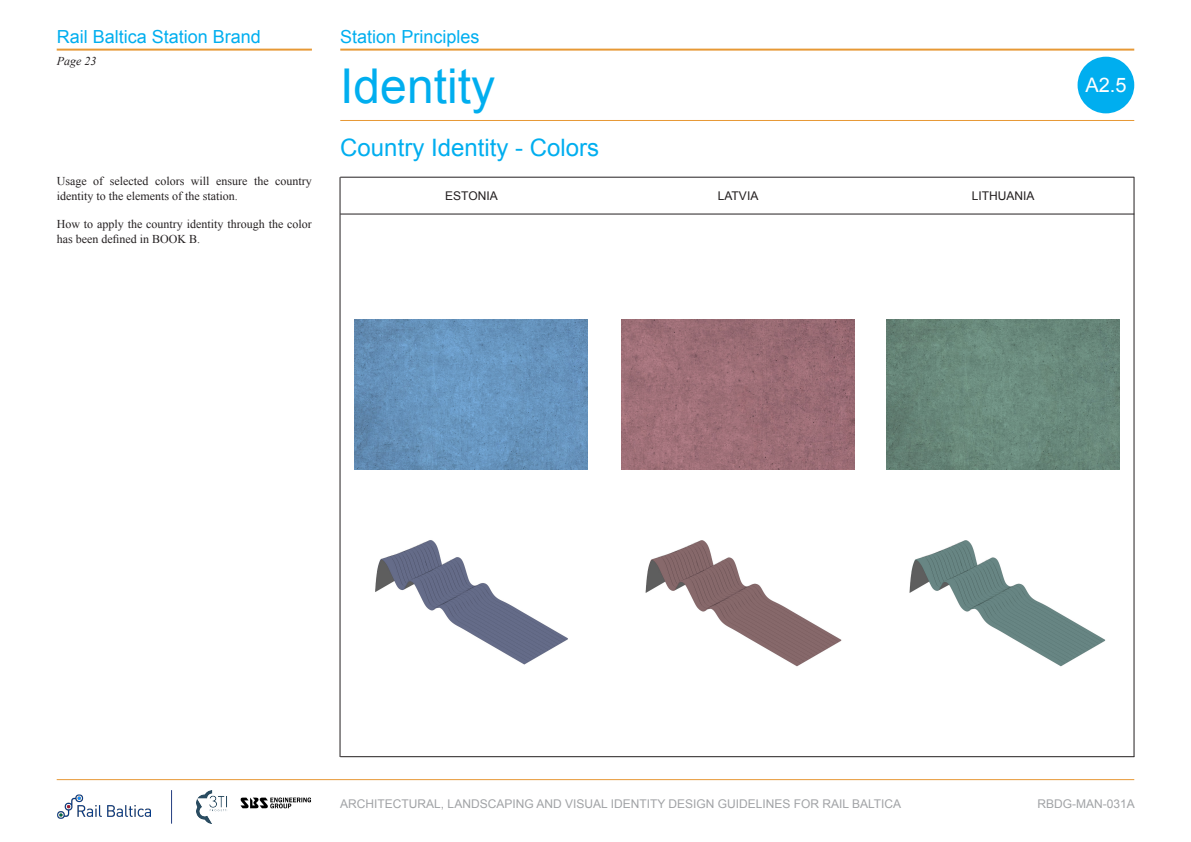
<style>
.page{position:relative;width:1191px;height:842px;background:#fff}
.page>*{position:absolute;margin:0;border:0;box-sizing:border-box;transform-origin:0 0}
.t1{font:48px "Arial";color:#00aeef}
.t2{font:24px "Arial";color:#00aeef}
.t3{font:20px "Arial";color:#fff}
.t4{font:18px "Arial";color:#00aeef}
.t5{font:12px/14.4px "Times New Roman";color:#231f20}
.t6{font:12px "Arial";color:#a1a3a6}
.t7{font:12px "Arial";color:#231f20}
.t8{font:italic 12px "Times New Roman";color:#231f20}
</style>
<div class="page">
<div style="left:1077px;top:57px;width:57px;height:56px;background:#00aeef;border-radius:50%"></div>
<hr style="left:57px;top:49px;width:255px;height:2px;background:#e79936">
<hr style="left:340px;top:49px;width:794px;height:2px;background:#e79936">
<hr style="left:340px;top:120px;width:794px;height:1px;background:#e79936">
<hr style="left:57px;top:779px;width:1077px;height:1px;background:#e79936">
<img style="left:57px;top:794px;width:94px;height:25px">
<img style="left:196px;top:790px;width:31px;height:34px">
<img style="left:240px;top:798px;width:71px;height:11px">
<hr style="left:171px;top:790px;width:1px;height:34px;background:#233e81">
<img style="left:645px;top:540px;width:197px;height:127px">
<img style="left:909px;top:540px;width:197px;height:127px">
<img style="left:355px;top:320px;width:232px;height:150px">
<img style="left:886px;top:320px;width:233px;height:150px">
<img style="left:375px;top:540px;width:193px;height:125px">
<img style="left:621px;top:320px;width:233px;height:150px">
<hr style="left:340px;top:177px;width:794px;height:1px;background:#231f20">
<hr style="left:340px;top:214px;width:794px;height:1px;background:#231f20">
<hr style="left:340px;top:177px;width:1px;height:580px;background:#231f20">
<hr style="left:1133px;top:177px;width:1px;height:580px;background:#231f20">
<hr style="left:340px;top:756px;width:794px;height:1px;background:#231f20">
<h3 class="t4" style="left:57px;top:24px;width:206px">Rail Baltica Station Brand</h3>
<p class="t8" style="left:57px;top:53px;width:41px">Page 23</p>
<p class="t5" style="left:57px;top:174px;width:257px">Usage of selected colors will ensure the country identity to the elements of the station.</p>
<p class="t5" style="left:57px;top:217px;width:257px">How to apply the country identity through the color has been defined in BOOK B.</p>
<p class="t4" style="left:340px;top:24px;width:141px">Station Principles</p>
<p class="t1" style="left:340px;top:54px;width:156px">Identity</p>
<p class="t2" style="left:340px;top:132px;width:260px">Country Identity - Colors</p>
<p class="t7" style="left:445px;top:188px;width:54px">ESTONIA</p>
<p class="t7" style="left:718px;top:188px;width:42px">LATVIA</p>
<p class="t7" style="left:971px;top:188px;width:64px">LITHUANIA</p>
<h3 class="t3" style="left:1085px;top:72px;width:43px">A2.5</h3>
<p class="t6" style="left:340px;top:796px;width:562px">ARCHITECTURAL, LANDSCAPING AND VISUAL IDENTITY DESIGN GUIDELINES FOR RAIL BALTICA</p>
<p class="t6" style="left:1037px;top:796px;width:99px">RBDG-MAN-031A</p>
</div>
